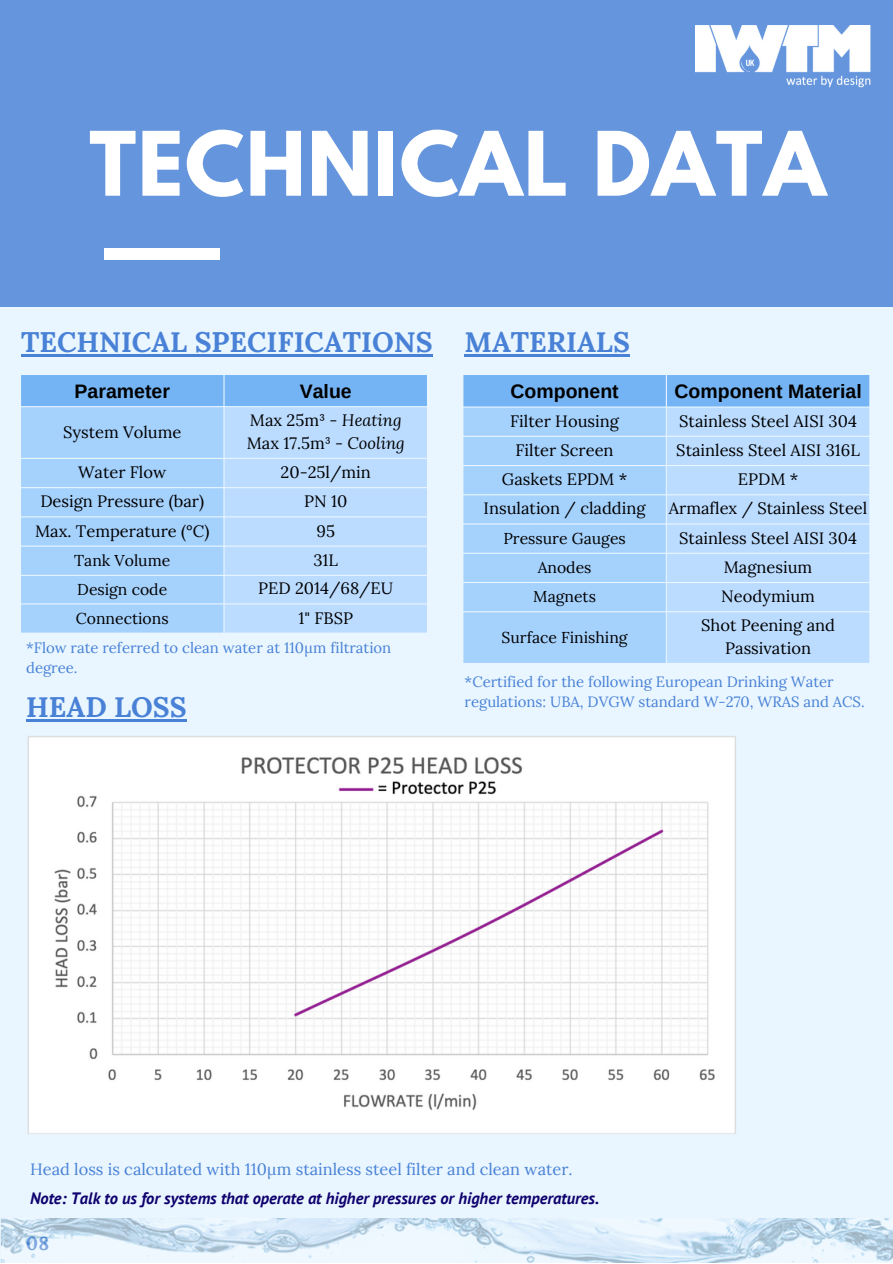
<style>
.page{position:relative;width:893px;height:1264px;background:#fff}
.page>*{position:absolute;margin:0;border:0;box-sizing:border-box;transform-origin:0 0}
.t1{font:700 78.6px "League Spartan";letter-spacing:.02em;color:#fff}
.t2{font:700 28.2px "Lora";color:#4881d6}
.t3{font:700 19.5px "Arimo";color:#000}
.t4{font:700 18.75px "Lora";color:#4881d6}
.t5{font:16.5px/22.5px "Lora";color:#000;text-align:center}
.t6{font:italic 700 16.5px "PT Sans";color:#0f006d}
.t7{font:16.35px "Lora";color:#4881d6}
.t8{font:15.75px "Lora";color:#000}
.t9{font:14.85px/20.2px "Lora";color:#4881d6}
.s1{font-style:italic}
</style>
<div class="page">
<div style="left:0;top:0;width:892px;height:1262px;background:#e9f6ff"></div>
<div style="left:0;top:0;width:892px;height:307px;background:#6596dd"></div>
<div style="left:104px;top:249px;width:116px;height:11px;background:#fff"></div>
<div style="left:463px;top:375px;width:406px;height:31px;background:#75b4f4"></div>
<div style="left:463px;top:407px;width:202px;height:256px;background:#a5d1fd"></div>
<div style="left:667px;top:407px;width:202px;height:256px;background:#bbdcff"></div>
<div style="left:21px;top:375px;width:406px;height:31px;background:#75b4f4"></div>
<div style="left:21px;top:407px;width:202px;height:225px;background:#a5d1fd"></div>
<div style="left:224px;top:407px;width:203px;height:225px;background:#bbdcff"></div>
<img style="left:27px;top:736px;width:709px;height:398px">
<hr style="left:464px;top:354px;width:166px;height:2px;background:#4881d6">
<hr style="left:21px;top:354px;width:411px;height:2px;background:#4881d6">
<hr style="left:26px;top:719px;width:161px;height:2px;background:#4881d6">
<img style="left:695px;top:25px;width:176px;height:63px">
<img style="left:1px;top:1218px;width:891px;height:44px">
<h1 class="t1" style="left:89px;top:125px;width:738px">TECHNICAL DATA</h1>
<h2 class="t2" style="left:21px;top:323px;width:610px">TECHNICAL SPECIFICATIONS MATERIALS</h2>
<p class="t3" style="left:75px;top:380px;width:97px">Parameter</p>
<p class="t3" style="left:300px;top:380px;width:53px">Value</p>
<p class="t5" style="left:63px;top:420px;width:120px">System Volume</p>
<p class="t5" style="left:247px;top:409px;width:159px;text-align:left">Max 25m³ - <span class="s1">Heating<br></span>Max 17.5m³ - <span class="s1">Cooling</span></p>
<p class="t5" style="left:78px;top:461px;width:90px">Water Flow</p>
<p class="t5" style="left:280px;top:461px;width:92px">20-25l/min</p>
<p class="t5" style="left:40px;top:490px;width:165px">Design Pressure (bar)</p>
<p class="t5" style="left:304px;top:490px;width:45px">PN 10</p>
<p class="t5" style="left:35px;top:519px;width:176px">Max. Temperature (°C)</p>
<p class="t5" style="left:316px;top:519px;width:20px">95</p>
<p class="t8" style="left:74px;top:550px;width:98px">Tank Volume</p>
<p class="t5" style="left:313px;top:548px;width:26px">31L</p>
<p class="t8" style="left:77px;top:579px;width:91px">Design code</p>
<p class="t5" style="left:258px;top:576px;width:136px">PED 2014/68/EU</p>
<p class="t8" style="left:76px;top:607px;width:94px">Connections</p>
<p class="t5" style="left:298px;top:606px;width:56px">1" FBSP</p>
<p class="t9" style="left:26px;top:637px;width:367px">*Flow rate referred to clean water at 110µm filtration degree.</p>
<p class="t3" style="left:510px;top:380px;width:110px">Component</p>
<p class="t3" style="left:674px;top:380px;width:189px">Component Material</p>
<p class="t5" style="left:510px;top:409px;width:110px">Filter Housing</p>
<p class="t5" style="left:679px;top:409px;width:179px">Stainless Steel AISI 304</p>
<p class="t5" style="left:515px;top:438px;width:100px">Filter Screen</p>
<p class="t5" style="left:676px;top:438px;width:185px">Stainless Steel AISI 316L</p>
<p class="t5" style="left:502px;top:468px;width:127px">Gaskets EPDM *</p>
<p class="t5" style="left:737px;top:468px;width:62px">EPDM *</p>
<p class="t5" style="left:483px;top:497px;width:163px">Insulation / cladding</p>
<p class="t5" style="left:668px;top:497px;width:200px">Armaflex / Stainless Steel</p>
<p class="t8" style="left:503px;top:528px;width:124px">Pressure Gauges</p>
<p class="t5" style="left:679px;top:526px;width:179px">Stainless Steel AISI 304</p>
<p class="t8" style="left:537px;top:557px;width:55px">Anodes</p>
<p class="t5" style="left:723px;top:555px;width:90px">Magnesium</p>
<p class="t8" style="left:533px;top:586px;width:64px">Magnets</p>
<p class="t5" style="left:721px;top:585px;width:95px">Neodymium</p>
<p class="t8" style="left:501px;top:627px;width:128px">Surface Finishing</p>
<p class="t5" style="left:701px;top:614px;width:135px">Shot Peening and<br>Passivation</p>
<p class="t9" style="left:464px;top:671px;width:370px">*Certified for the following European Drinking Water</p>
<h2 class="t2" style="left:26px;top:688px;width:162px">HEAD LOSS</h2>
<p class="t9" style="left:464px;top:691px;width:401px">regulations: UBA, DVGW standard W-270, WRAS and ACS.</p>
<p class="t7" style="left:30px;top:1157px;width:544px">Head loss is calculated with 110µm stainless steel filter and clean water.</p>
<p class="t6" style="left:30px;top:1186px;width:570px">Note: Talk to us for systems that operate at higher pressures or higher temperatures.</p>
<p class="t4" style="left:26px;top:1231px;width:24px">08</p>
</div>
